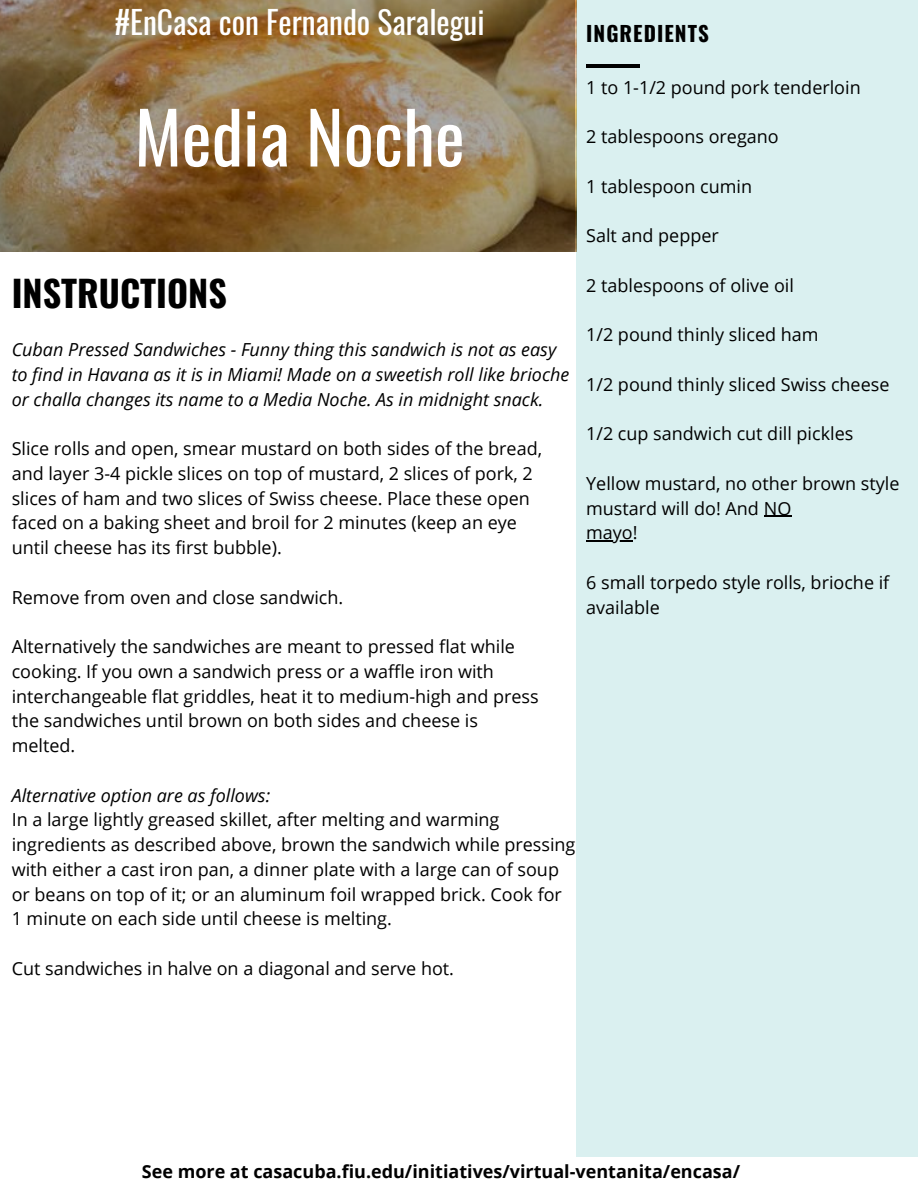
<style>
.page{position:relative;width:918px;height:1188px;background:#fff}
.page>*{position:absolute;margin:0;border:0;box-sizing:border-box;transform-origin:0 0}
.t1{font:71.25px "Oswald";color:#fff}
.t2{font:700 36px "Oswald";color:#000}
.t3{font:31.5px "Oswald";color:#fff}
.t4{font:700 21px "Oswald";letter-spacing:.05em;color:#000}
.t5{font:18px/24.8px "Open Sans";color:#000}
.t6{font:italic 18px/24.8px "Open Sans";color:#000}
.t7{font:700 18px "Open Sans";color:#000}
</style>
<div class="page">
<svg style="left:0;top:0;width:575px;height:252px;background:#8b6e45"></svg>
<div style="left:576px;top:0;width:342px;height:1188px;background:#daf0f0"></div>
<hr style="left:586px;top:65px;width:54px;height:3px;background:#000">
<div style="left:0;top:1157px;width:918px;height:31px;background:#fff"></div>
<svg style="left:764px;top:516px;width:27px;height:1px"></svg>
<hr style="left:586px;top:541px;width:47px;height:1px;background:#000">
<h3 class="t3" style="left:115px;top:-2px;width:371px">#EnCasa con Fernando Saralegui</h3>
<p class="t4" style="left:586px;top:17px;width:124px">INGREDIENTS</p>
<h1 class="t1" style="left:135px;top:82px;width:332px">Media Noche</h1>
<h2 class="t2" style="left:12px;top:265px;width:217px">INSTRUCTIONS</h2>
<p class="t6" style="left:12px;top:337px;width:559px">Cuban Pressed Sandwiches - Funny thing this sandwich is not as easy to find in Havana as it is in Miami! Made on a sweetish roll like brioche or challa changes its name to a Media Noche. As in midnight snack.</p>
<p class="t5" style="left:12px;top:436px;width:532px">Slice rolls and open, smear mustard on both sides of the bread, and layer 3-4 pickle slices on top of mustard, 2 slices of pork, 2 slices of ham and two slices of Swiss cheese. Place these open faced on a baking sheet and broil for 2 minutes (keep an eye until cheese has its first bubble).</p>
<p class="t5" style="left:12px;top:584px;width:333px">Remove from oven and close sandwich.</p>
<p class="t5" style="left:12px;top:634px;width:528px">Alternatively the sandwiches are meant to pressed flat while cooking. If you own a sandwich press or a waffle iron with interchangeable flat griddles, heat it to medium-high and press the sandwiches until brown on both sides and cheese is melted.</p>
<p class="t6" style="left:12px;top:782px;width:260px">Alternative option are as follows:</p>
<p class="t5" style="left:12px;top:807px;width:565px">In a large lightly greased skillet, after melting and warming ingredients as described above, brown the sandwich while pressing with either a cast iron pan, a dinner plate with a large can of soup or beans on top of it; or an aluminum foil wrapped brick. Cook for 1 minute on each side until cheese is melting.</p>
<p class="t5" style="left:12px;top:955px;width:444px">Cut sandwiches in halve on a diagonal and serve hot.</p>
<p class="t5" style="left:586px;top:75px;width:276px">1 to 1-1/2 pound pork tenderloin</p>
<p class="t5" style="left:586px;top:124px;width:194px">2 tablespoons oregano</p>
<p class="t5" style="left:586px;top:174px;width:167px">1 tablespoon cumin</p>
<p class="t5" style="left:586px;top:223px;width:134px">Salt and pepper</p>
<p class="t5" style="left:586px;top:273px;width:209px">2 tablespoons of olive oil</p>
<p class="t5" style="left:586px;top:322px;width:234px">1/2 pound thinly sliced ham</p>
<p class="t5" style="left:586px;top:372px;width:305px">1/2 pound thinly sliced Swiss cheese</p>
<p class="t5" style="left:586px;top:421px;width:269px">1/2 cup sandwich cut dill pickles</p>
<p class="t5" style="left:586px;top:471px;width:315px">Yellow mustard, no other brown style mustard will do! And NO<br>mayo!</p>
<p class="t5" style="left:586px;top:570px;width:305px">6 small torpedo style rolls, brioche if available</p>
<p class="t7" style="left:142px;top:1159px;width:600px">See more at casacuba.fiu.edu/initiatives/virtual-ventanita/encasa/</p>
</div>
